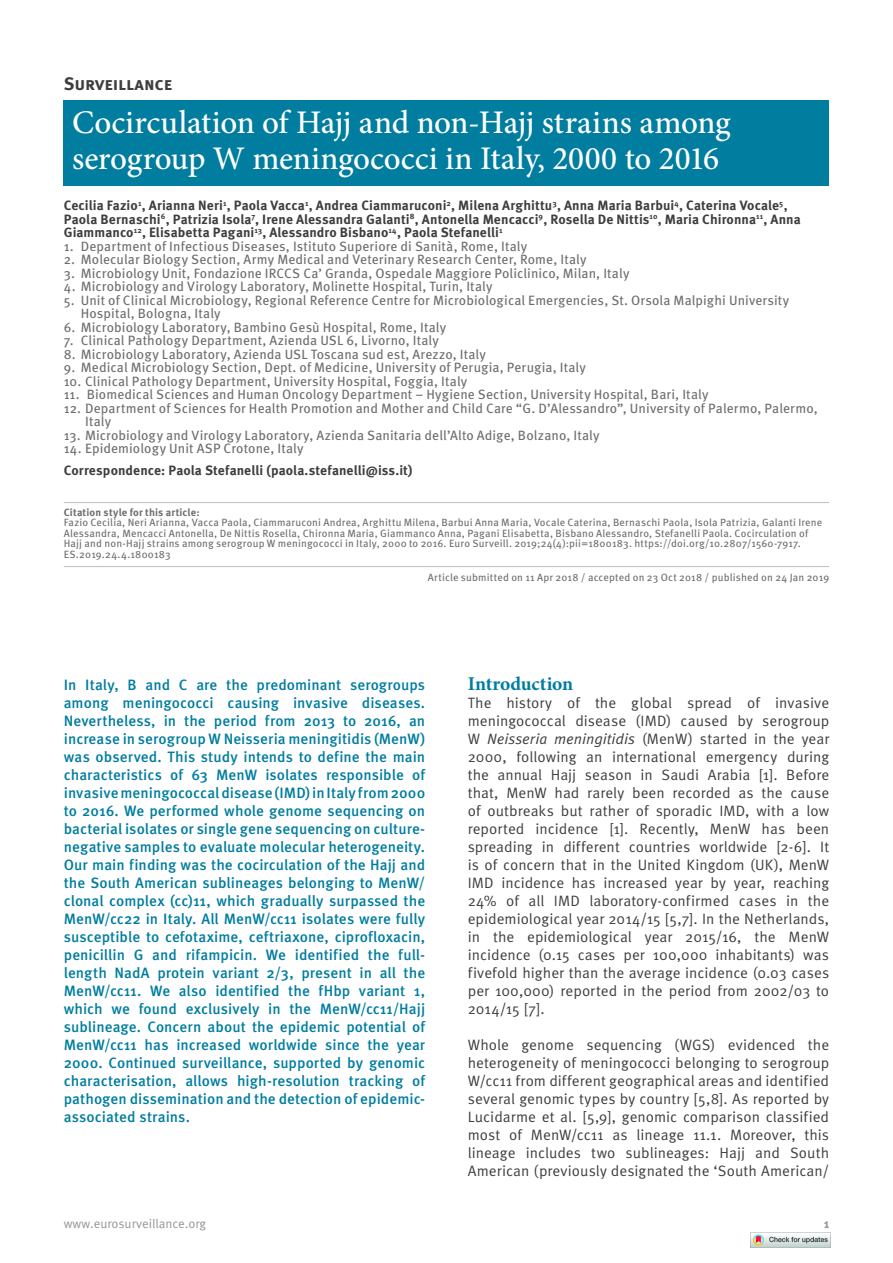
<style>
.page{position:relative;width:893px;height:1263px;background:#fff}
.page>*{position:absolute;margin:0;border:0;box-sizing:border-box;transform-origin:0 0}
.t1{font:500 33px/36px "Minion Pro";letter-spacing:-.01em;color:#fff}
.t2{font:700 19.5px "Minion Pro";letter-spacing:-.005em;color:#007d9f}
.t3{font:700 18px "Meta Pro";color:#3e3e3f}
.t4{font:15px/18px "Meta Pro";letter-spacing:.005em;color:#3e3e3f;text-align:justify}
.t5{font:500 15px/18px "Meta Pro";letter-spacing:.005em;color:#007d9f;text-align:justify}
.t6{font:13.5px/13.5px "Meta Pro";letter-spacing:.005em;color:#6c6d70}
.t7{font:700 13.5px/13.5px "Meta Pro";letter-spacing:.005em;color:#3e3e3f}
.t8{font:12.75px "Meta Pro";color:#939598}
.t9{font:700 12.75px "Meta Pro";color:#939598}
.t10{font:10.5px/10.5px "Meta Pro";letter-spacing:.015em;color:#6c6d70}
.t11{font:700 10.5px "Meta Pro";letter-spacing:.015em;color:#6c6d70}
.s1{font-style:italic}
</style>
<div class="page">
<hr style="left:64px;top:502px;width:765px;height:1px;background:#bcbdc0">
<hr style="left:64px;top:566px;width:765px;height:1px;background:#bcbdc0">
<div style="left:64px;top:100px;width:765px;height:86px;background:#007d9f"></div>
<img style="left:750px;top:1232px;width:80px;height:16px">
<p class="t3" style="left:64px;top:72px;width:110px">Surveillance</p>
<h1 class="t1" style="left:72px;top:104px;width:660px">Cocirculation of Hajj and non-Hajj strains among serogroup W meningococci in Italy, 2000 to 2016</h1>
<p class="t7" style="left:64px;top:199px;width:738px">Cecilia Fazio<sup>1</sup>, Arianna Neri<sup>1</sup>, Paola Vacca<sup>1</sup>, Andrea Ciammaruconi<sup>2</sup>, Milena Arghittu<sup>3</sup>, Anna Maria Barbui<sup>4</sup>, Caterina Vocale<sup>5</sup>,<br>Paola Bernaschi<sup>6</sup>, Patrizia Isola<sup>7</sup>, Irene Alessandra Galanti<sup>8</sup>, Antonella Mencacci<sup>9</sup>, Rosella De Nittis<sup>10</sup>, Maria Chironna<sup>11</sup>, Anna<br>Giammanco<sup>12</sup>, Elisabetta Pagani<sup>13</sup>, Alessandro Bisbano<sup>14</sup>, Paola Stefanelli<sup>1</sup></p>
<p class="t6" style="left:64px;top:240px;width:465px">1. Department of Infectious Diseases, Istituto Superiore di Sanità, Rome, Italy</p>
<p class="t6" style="left:64px;top:253px;width:524px">2. Molecular Biology Section, Army Medical and Veterinary Research Center, Rome, Italy</p>
<p class="t6" style="left:64px;top:267px;width:567px">3. Microbiology Unit, Fondazione IRCCS Ca’ Granda, Ospedale Maggiore Policlinico, Milan, Italy</p>
<p class="t6" style="left:64px;top:280px;width:430px">4. Microbiology and Virology Laboratory, Molinette Hospital, Turin, Italy</p>
<p class="t6" style="left:81px;top:294px;width:710px;text-indent:-17px">5. Unit of Clinical Microbiology, Regional Reference Centre for Microbiological Emergencies, St. Orsola Malpighi University<br>Hospital, Bologna, Italy</p>
<p class="t6" style="left:64px;top:321px;width:384px">6. Microbiology Laboratory, Bambino Gesù Hospital, Rome, Italy</p>
<p class="t6" style="left:64px;top:334px;width:377px">7. Clinical Pathology Department, Azienda USL 6, Livorno, Italy</p>
<p class="t6" style="left:64px;top:348px;width:424px">8. Microbiology Laboratory, Azienda USL Toscana sud est, Arezzo, Italy</p>
<p class="t6" style="left:64px;top:361px;width:524px">9. Medical Microbiology Section, Dept. of Medicine, University of Perugia, Perugia, Italy</p>
<p class="t6" style="left:64px;top:375px;width:405px">10. Clinical Pathology Department, University Hospital, Foggia, Italy</p>
<p class="t6" style="left:64px;top:388px;width:646px">11. Biomedical Sciences and Human Oncology Department – Hygiene Section, University Hospital, Bari, Italy</p>
<p class="t6" style="left:85px;top:402px;width:734px;text-indent:-21px">12. Department of Sciences for Health Promotion and Mother and Child Care “G. D’Alessandro”, University of Palermo, Palermo,<br>Italy</p>
<p class="t6" style="left:64px;top:429px;width:537px">13. Microbiology and Virology Laboratory, Azienda Sanitaria dell’Alto Adige, Bolzano, Italy</p>
<p class="t6" style="left:64px;top:442px;width:241px">14. Epidemiology Unit ASP Crotone, Italy</p>
<p class="t7" style="left:64px;top:464px;width:350px">Correspondence: Paola Stefanelli (paola.stefanelli@iss.it)</p>
<p class="t11" style="left:64px;top:505px;width:137px">Citation style for this article:</p>
<p class="t10" style="left:64px;top:518px;width:760px">Fazio Cecilia, Neri Arianna, Vacca Paola, Ciammaruconi Andrea, Arghittu Milena, Barbui Anna Maria, Vocale Caterina, Bernaschi Paola, Isola Patrizia, Galanti Irene Alessandra, Mencacci Antonella, De Nittis Rosella, Chironna Maria, Giammanco Anna, Pagani Elisabetta, Bisbano Alessandro, Stefanelli Paola. Cocirculation of Hajj and non-Hajj strains among serogroup W meningococci in Italy, 2000 to 2016. Euro Surveill. 2019;24(4):pii=1800183. https://doi.org/10.2807/1560-7917.<br>ES.2019.24.4.1800183</p>
<p class="t10" style="left:428px;top:572px;width:403px">Article submitted on 11 Apr 2018 / accepted on 23 Oct 2018 / published on 24 Jan 2019</p>
<p class="t5" style="left:64px;top:676px;width:363px">In Italy, B and C are the predominant serogroups among meningococci causing invasive diseases.<br>Nevertheless, in the period from 2013 to 2016, an increase in serogroup W Neisseria meningitidis (MenW) was observed. This study intends to define the main characteristics of 63 MenW isolates responsible of invasive meningococcal disease (IMD) in Italy from 2000 to 2016. We performed whole genome sequencing on bacterial isolates or single gene sequencing on culture&shy;negative samples to evaluate molecular heterogeneity.<br>Our main finding was the cocirculation of the Hajj and the South American sublineages belonging to MenW/ clonal complex (cc)11, which gradually surpassed the MenW/cc22 in Italy. All MenW/cc11 isolates were fully susceptible to cefotaxime, ceftriaxone, ciprofloxacin, penicillin G and rifampicin. We identified the full&shy;length NadA protein variant 2/3, present in all the MenW/cc11. We also identified the fHbp variant 1, which we found exclusively in the MenW/cc11/Hajj sublineage. Concern about the epidemic potential of MenW/cc11 has increased worldwide since the year 2000. Continued surveillance, supported by genomic characterisation, allows high-resolution tracking of pathogen dissemination and the detection of epidemic&shy;associated strains.</p>
<h2 class="t2" style="left:468px;top:670px;width:107px">Introduction</h2>
<p class="t4" style="left:468px;top:694px;width:363px">The history of the global spread of invasive meningococcal disease (IMD) caused by serogroup W <span class="s1">Neisseria meningitidis</span> (MenW) started in the year 2000, following an international emergency during the annual Hajj season in Saudi Arabia [1]. Before that, MenW had rarely been recorded as the cause of outbreaks but rather of sporadic IMD, with a low reported incidence [1]. Recently, MenW has been spreading in different countries worldwide [2-6]. It is of concern that in the United Kingdom (UK), MenW IMD incidence has increased year by year, reaching 24% of all IMD laboratory-confirmed cases in the epidemiological year 2014/15 [5,7]. In the Netherlands, in the epidemiological year 2015/16, the MenW incidence (0.15 cases per 100,000 inhabitants) was fivefold higher than the average incidence (0.03 cases per 100,000) reported in the period from 2002/03 to 2014/15 [7].</p>
<p class="t4" style="left:468px;top:1036px;width:363px">Whole genome sequencing (WGS) evidenced the heterogeneity of meningococci belonging to serogroup W/cc11 from different geographical areas and identified several genomic types by country [5,8]. As reported by Lucidarme et al. [5,9], genomic comparison classified most of MenW/cc11 as lineage 11.1. Moreover, this lineage includes two sublineages: Hajj and South American (previously designated the ‘South American/</p>
<p class="t8" style="left:64px;top:1215px;width:144px">www.eurosurveillance.org</p>
<p class="t9" style="left:824px;top:1215px;width:7px">1</p>
</div>
